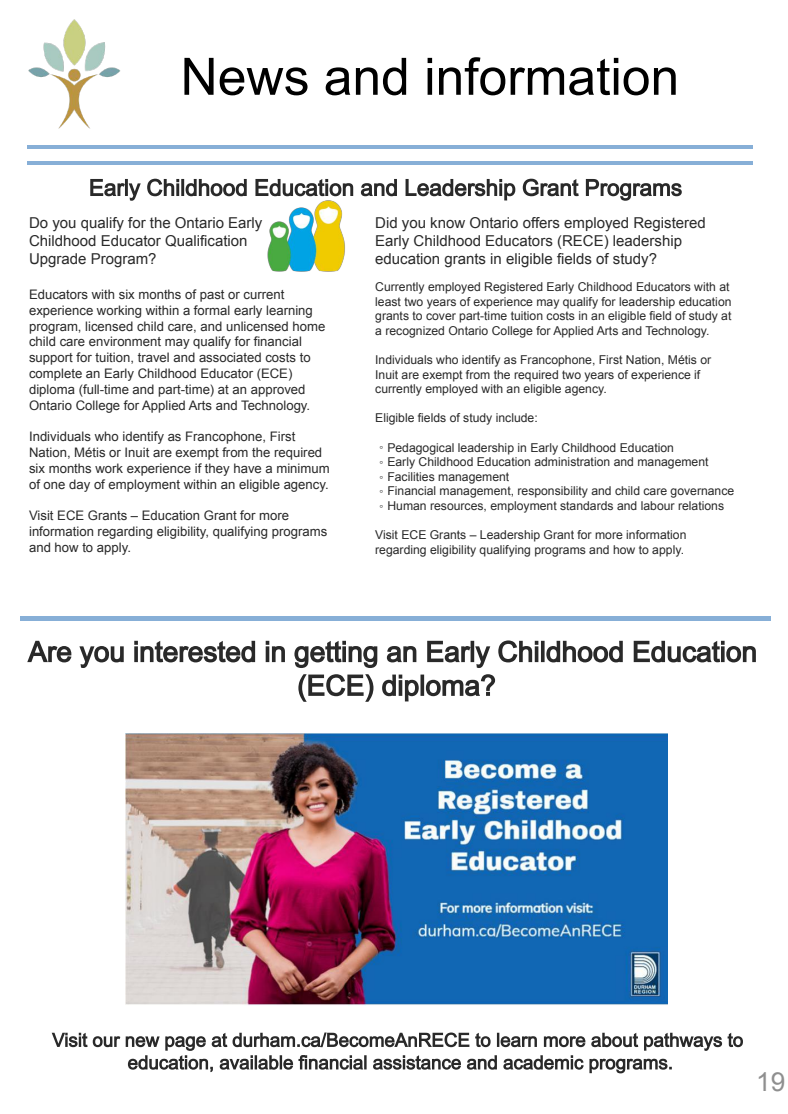
<style>
.page{position:relative;width:788px;height:1114px;background:#fff}
.page>*{position:absolute;margin:0;border:0;box-sizing:border-box;transform-origin:0 0}
.t1{font:51.5px "Arial";color:#000}
.t2{font:26.25px "Arial";color:#8f8f8f}
.t3{font:15px/17.8px "Arial";color:#292929}
.t4{font:13.12px/15.8px "Arial";color:#292929}
.t5{font:12.12px/14.8px "Arial";color:#292929}
.s1{font-size:11px}
</style>
<div class="page">
<hr style="left:28px;top:145px;width:67px;height:3px;background:#87afd7">
<hr style="left:28px;top:161px;width:67px;height:3px;background:#87afd7">
<hr style="left:84px;top:145px;width:67px;height:3px;background:#87afd7">
<hr style="left:84px;top:161px;width:67px;height:3px;background:#87afd7">
<hr style="left:140px;top:145px;width:68px;height:3px;background:#87afd7">
<hr style="left:140px;top:161px;width:68px;height:3px;background:#87afd7">
<hr style="left:196px;top:145px;width:68px;height:3px;background:#87afd7">
<hr style="left:196px;top:161px;width:68px;height:3px;background:#87afd7">
<hr style="left:252px;top:145px;width:68px;height:3px;background:#87afd7">
<hr style="left:252px;top:161px;width:68px;height:3px;background:#87afd7">
<hr style="left:309px;top:145px;width:67px;height:3px;background:#87afd7">
<hr style="left:309px;top:161px;width:67px;height:3px;background:#87afd7">
<hr style="left:365px;top:145px;width:68px;height:3px;background:#87afd7">
<hr style="left:365px;top:161px;width:68px;height:3px;background:#87afd7">
<hr style="left:421px;top:145px;width:68px;height:3px;background:#87afd7">
<hr style="left:421px;top:161px;width:68px;height:3px;background:#87afd7">
<hr style="left:477px;top:145px;width:68px;height:3px;background:#87afd7">
<hr style="left:477px;top:161px;width:68px;height:3px;background:#87afd7">
<hr style="left:534px;top:145px;width:67px;height:3px;background:#87afd7">
<hr style="left:534px;top:161px;width:67px;height:3px;background:#87afd7">
<hr style="left:590px;top:145px;width:68px;height:3px;background:#87afd7">
<hr style="left:590px;top:161px;width:68px;height:3px;background:#87afd7">
<hr style="left:646px;top:145px;width:68px;height:3px;background:#87afd7">
<hr style="left:646px;top:161px;width:68px;height:3px;background:#87afd7">
<hr style="left:702px;top:145px;width:50px;height:3px;background:#87afd7">
<hr style="left:702px;top:161px;width:50px;height:3px;background:#87afd7">
<img style="left:267px;top:201px;width:78px;height:71px">
<svg style="left:90px;top:179px;width:591px;height:22px"></svg>
<div style="left:20px;top:615px;width:173px;height:5px;background:#87afd7"></div>
<div style="left:193px;top:615px;width:174px;height:5px;background:#87afd7"></div>
<div style="left:367px;top:615px;width:174px;height:5px;background:#87afd7"></div>
<div style="left:541px;top:615px;width:173px;height:5px;background:#87afd7"></div>
<div style="left:714px;top:615px;width:56px;height:5px;background:#87afd7"></div>
<img style="left:28px;top:19px;width:93px;height:110px">
<svg style="left:27px;top:641px;width:44px;height:21px"></svg>
<svg style="left:79px;top:646px;width:45px;height:22px"></svg>
<svg style="left:134px;top:641px;width:151px;height:21px"></svg>
<svg style="left:294px;top:641px;width:196px;height:27px"></svg>
<svg style="left:498px;top:640px;width:257px;height:22px"></svg>
<svg style="left:298px;top:674px;width:197px;height:28px"></svg>
<svg style="left:52px;top:1032px;width:691px;height:41px"></svg>
<img style="left:125px;top:733px;width:542px;height:272px">
<h2 class="t1" style="left:180px;top:48px;width:500px">News and information</h2>
<p class="t3" style="left:29px;top:214px;width:235px">Do you qualify for the Ontario Early<br>Childhood Educator Qualification<br>Upgrade Program?</p>
<p class="t3" style="left:375px;top:214px;width:332px">Did you know Ontario offers employed Registered<br>Early Childhood Educators (RECE) leadership education grants in eligible fields of study?</p>
<p class="t4" style="left:29px;top:287px;width:298px">Educators with six months of past or current experience working within a formal early learning program, licensed child care, and unlicensed home child care environment may qualify for financial support for tuition, travel and associated costs to complete an Early Childhood Educator (ECE) diploma (full-time and part-time) at an approved Ontario College for Applied Arts and Technology.</p>
<p class="t4" style="left:29px;top:428px;width:302px">Individuals who identify as Francophone, First Nation, Métis or Inuit are exempt from the required six months work experience if they have a minimum of one day of employment within an eligible agency.</p>
<p class="t4" style="left:29px;top:507px;width:299px">Visit ECE Grants – Education Grant for more information regarding eligibility, qualifying programs and how to apply.</p>
<p class="t5" style="left:375px;top:279px;width:358px">Currently employed Registered Early Childhood Educators with at least two years of experience may qualify for leadership education grants to cover part-time tuition costs in an eligible field of study at a recognized Ontario College for Applied Arts and Technology.</p>
<p class="t5" style="left:375px;top:352px;width:337px">Individuals who identify as Francophone, First Nation, Métis or<br>Inuit are exempt from the required two years of experience if currently employed with an eligible agency.</p>
<p class="t5" style="left:375px;top:410px;width:164px">Eligible fields of study include:</p>
<p class="t5" style="left:379px;top:440px;width:296px"><span class="s1">◦</span> Pedagogical leadership in Early Childhood Education</p>
<p class="t5" style="left:379px;top:454px;width:330px"><span class="s1">◦</span> Early Childhood Education administration and management</p>
<p class="t5" style="left:379px;top:469px;width:131px"><span class="s1">◦</span> Facilities management</p>
<p class="t5" style="left:379px;top:483px;width:356px"><span class="s1">◦</span> Financial management, responsibility and child care governance</p>
<p class="t5" style="left:379px;top:498px;width:346px"><span class="s1">◦</span> Human resources, employment standards and labour relations</p>
<p class="t5" style="left:375px;top:527px;width:313px">Visit ECE Grants – Leadership Grant for more information regarding eligibility qualifying programs and how to apply.</p>
<h2 class="t2" style="left:756px;top:1067px;width:31px">19</h2>
</div>
